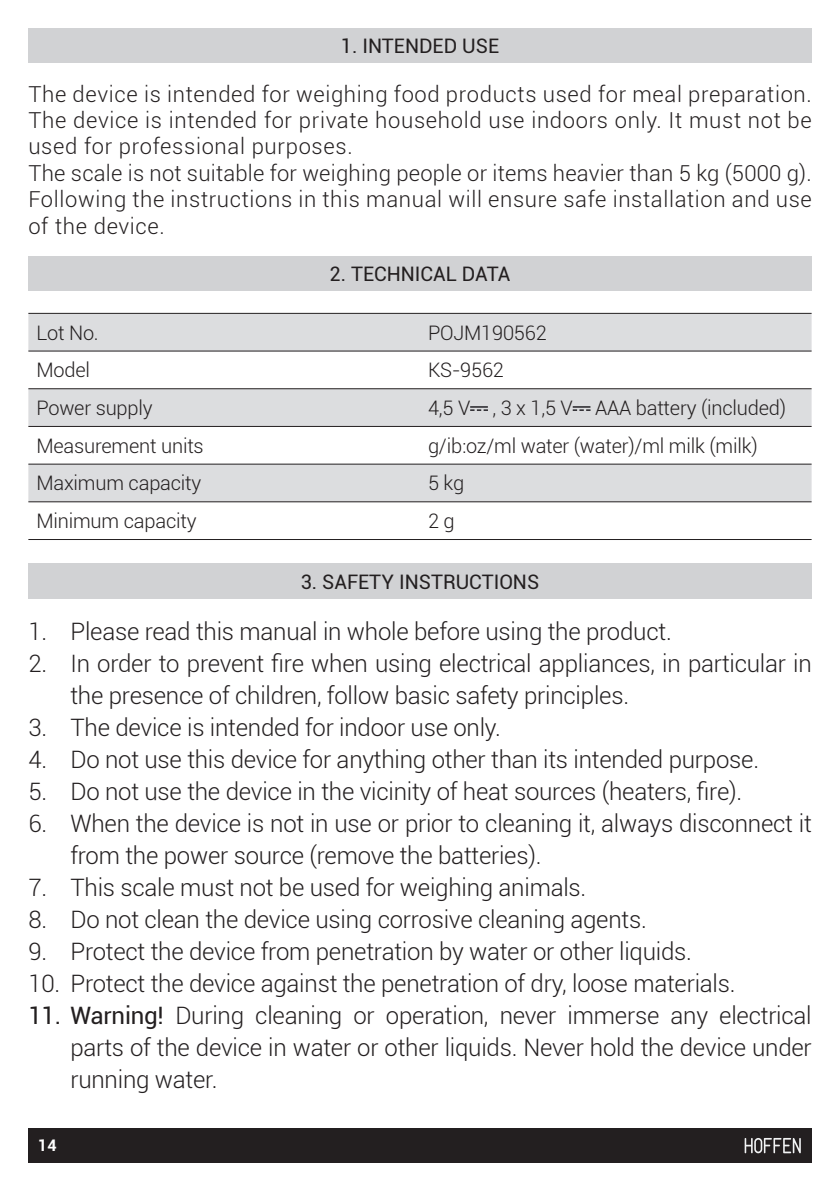
<style>
.page{position:relative;width:840px;height:1191px;background:#fff}
.page>*{position:absolute;margin:0;border:0;box-sizing:border-box;transform-origin:0 0}
.t1{font:300 24px/32px "Roboto";letter-spacing:-.01em;color:#231f20}
.t2{font:300 22px/26.4px "Roboto";letter-spacing:.03em;color:#231f20}
.t3{font:300 22px "Roboto";letter-spacing:.01em;color:#231f20}
.text_tabeli{font:300 20px "Roboto";letter-spacing:-.01em;color:#231f20}
.TYTULY_ROZDZIALOW{font:20px "Roboto";color:#231f20}
.t4{font:700 16px "Roboto";color:#fff}
.s1{font-weight:400}
</style>
<div class="page">
<div style="left:28px;top:1128px;width:783px;height:34px;background:#231f20"></div>
<svg style="left:744px;top:1138px;width:56px;height:15px"></svg>
<div style="left:28px;top:28px;width:783px;height:34px;background:#d1d2d4"></div>
<svg style="left:28px;top:314px;width:783px;height:187px;fill:#dcdddf"></svg>
<hr style="left:28px;top:313px;width:392px;height:1px;background:#231f20">
<hr style="left:420px;top:313px;width:391px;height:1px;background:#231f20">
<hr style="left:28px;top:351px;width:392px;height:1px;background:#231f20">
<hr style="left:420px;top:351px;width:391px;height:1px;background:#231f20">
<hr style="left:28px;top:388px;width:392px;height:1px;background:#231f20">
<hr style="left:420px;top:388px;width:391px;height:1px;background:#231f20">
<hr style="left:28px;top:426px;width:392px;height:1px;background:#231f20">
<hr style="left:420px;top:426px;width:391px;height:1px;background:#231f20">
<hr style="left:28px;top:464px;width:392px;height:1px;background:#231f20">
<hr style="left:420px;top:464px;width:391px;height:1px;background:#231f20">
<hr style="left:28px;top:501px;width:392px;height:1px;background:#231f20">
<hr style="left:420px;top:501px;width:391px;height:1px;background:#231f20">
<hr style="left:28px;top:539px;width:392px;height:1px;background:#231f20">
<hr style="left:420px;top:539px;width:391px;height:1px;background:#231f20">
<svg style="left:470px;top:406px;width:17px;height:5px"></svg>
<svg style="left:572px;top:406px;width:18px;height:5px"></svg>
<div style="left:28px;top:256px;width:783px;height:34px;background:#d1d2d4"></div>
<div style="left:28px;top:563px;width:783px;height:36px;background:#d1d2d4"></div>
<p class="TYTULY_ROZDZIALOW" style="left:341px;top:32px;width:160px">1. INTENDED USE</p>
<p class="t2" style="left:28px;top:80px;width:784px">The device is intended for weighing food products used for meal preparation.</p>
<p class="t2" style="left:28px;top:106px;width:784px">The device is intended for private household use indoors only. It must not be used for professional purposes.</p>
<p class="t3" style="left:28px;top:158px;width:784px">The scale is not suitable for weighing people or items heavier than 5 kg (5000 g).</p>
<p class="t2" style="left:28px;top:185px;width:784px">Following the instructions in this manual will ensure safe installation and use of the device.</p>
<p class="TYTULY_ROZDZIALOW" style="left:329px;top:260px;width:182px">2. TECHNICAL DATA</p>
<p class="text_tabeli" style="left:36px;top:319px;width:64px">Lot No.</p>
<p class="text_tabeli" style="left:428px;top:319px;width:120px">POJM190562</p>
<p class="text_tabeli" style="left:36px;top:356px;width:55px">Model</p>
<p class="text_tabeli" style="left:428px;top:356px;width:77px">KS-9562</p>
<p class="text_tabeli" style="left:36px;top:394px;width:118px">Power supply</p>
<p class="text_tabeli" style="left:428px;top:394px;width:359px">4,5 V , 3 x 1,5 V AAA battery (included)</p>
<p class="text_tabeli" style="left:36px;top:432px;width:169px">Measurement units</p>
<p class="text_tabeli" style="left:428px;top:432px;width:331px">g/ib:oz/ml water (water)/ml milk (milk)</p>
<p class="text_tabeli" style="left:36px;top:469px;width:166px">Maximum capacity</p>
<p class="text_tabeli" style="left:428px;top:469px;width:38px">5 kg</p>
<p class="text_tabeli" style="left:36px;top:507px;width:161px">Minimum capacity</p>
<p class="text_tabeli" style="left:428px;top:507px;width:28px">2 g</p>
<p class="TYTULY_ROZDZIALOW" style="left:300px;top:567px;width:240px">3. SAFETY INSTRUCTIONS</p>
<p class="t1" style="left:28px;top:614px;width:644px">1. Please read this manual in whole before using the product.</p>
<p class="t1" style="left:70px;top:646px;width:742px;text-indent:-42px">2. In order to prevent fire when using electrical appliances, in particular in the presence of children, follow basic safety principles.</p>
<p class="t1" style="left:28px;top:710px;width:474px">3. The device is intended for indoor use only.</p>
<p class="t1" style="left:28px;top:742px;width:731px">4. Do not use this device for anything other than its intended purpose.</p>
<p class="t1" style="left:28px;top:774px;width:715px">5. Do not use the device in the vicinity of heat sources (heaters, fire).</p>
<p class="t1" style="left:70px;top:806px;width:742px;text-indent:-42px">6. When the device is not in use or prior to cleaning it, always disconnect it from the power source (remove the batteries).</p>
<p class="t1" style="left:28px;top:870px;width:559px">7. This scale must not be used for weighing animals.</p>
<p class="t1" style="left:28px;top:902px;width:619px">8. Do not clean the device using corrosive cleaning agents.</p>
<p class="t1" style="left:28px;top:934px;width:664px">9. Protect the device from penetration by water or other liquids.</p>
<p class="t1" style="left:28px;top:966px;width:708px">10. Protect the device against the penetration of dry, loose materials.</p>
<p class="t1" style="left:70px;top:998px;width:742px;text-align:justify;text-indent:-42px"><span class="s1">11. Warning!</span> During cleaning or operation, never immerse any electrical parts of the device in water or other liquids. Never hold the device under running water.</p>
<p class="t4" style="left:28px;top:1133px;width:30px"><sup>3</sup>14</p>
</div>
